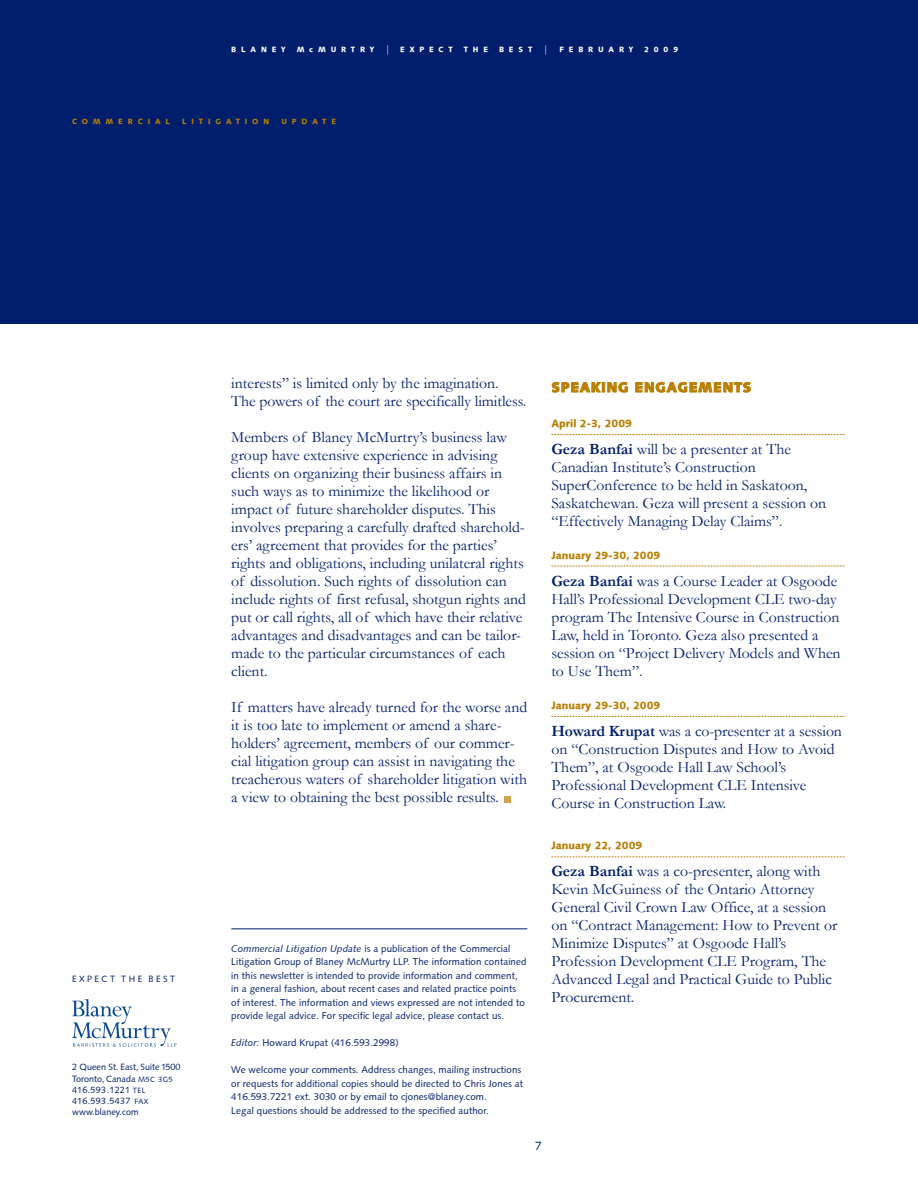
<style>
.page{position:relative;width:918px;height:1188px;background:#fff}
.page>*{position:absolute;margin:0;border:0;box-sizing:border-box;transform-origin:0 0}
.t1{font:15.75px/18px "Garamond";color:#001e6b}
.t2{font:900 13.5px "Syntax";letter-spacing:.07em;color:#b87e00}
.t3{font:12px "Syntax Roman";color:#001e6b}
.t4{font:900 10.5px "Syntax";color:#b87e00}
.t5{font:9.75px/13.5px "Syntax Roman";letter-spacing:.01em;color:#001e6b}
.t6{font:9px/11.2px "Syntax Roman";color:#001e6b}
.t7{font:9px "Syntax Roman";letter-spacing:.28em;color:#001e6b}
.t8{font:900 7.5px "Syntax";letter-spacing:.65em;color:#fff}
.t9{font:900 7.5px "Syntax";letter-spacing:.65em;color:#b87e00}
.s1{font-family:"Garamond";font-weight:400;font-size:10.5px}
.s2{font-size:7.5px}
.s3{font-style:italic}
.s4{font-weight:700}
</style>
<div class="page">
<div style="left:0;top:0;width:918px;height:324px;background:#001e6b"></div>
<svg style="left:72px;top:999px;width:104px;height:48px"></svg>
<hr style="left:231px;top:929px;width:296px;height:1px;background:#001e6b">
<div style="left:504px;top:796px;width:7px;height:6px;background:#cda54d"></div>
<svg style="left:551px;top:434px;width:293px;height:1px"></svg>
<svg style="left:551px;top:566px;width:293px;height:1px"></svg>
<svg style="left:551px;top:716px;width:293px;height:1px"></svg>
<svg style="left:551px;top:857px;width:293px;height:1px"></svg>
<p class="t8" style="left:231px;top:45px;width:56px">BLANEY</p>
<p class="t8" style="left:297px;top:45px;width:158px">McMURTRY <span class="s1">|</span> EXPECT</p>
<p class="t8" style="left:464px;top:45px;width:26px">THE</p>
<p class="t8" style="left:499px;top:45px;width:136px">BEST <span class="s1">|</span> FEBRUARY</p>
<p class="t8" style="left:644px;top:45px;width:36px">2009</p>
<p class="t9" style="left:72px;top:117px;width:100px">COMMERCIAL</p>
<p class="t9" style="left:182px;top:117px;width:89px">LITIGATION</p>
<p class="t9" style="left:281px;top:117px;width:56px">UPDATE</p>
<p class="t7" style="left:72px;top:974px;width:105px">EXPECT THE BEST</p>
<p class="t6" style="left:72px;top:1062px;width:110px">2 Queen St. East, Suite 1500<br>Toronto, Canada <span class="s2">M5C 3G5<br></span>416.593.1221 <span class="s2">TEL<br></span>416.593.5437 <span class="s2">FAX </span>www.blaney.com</p>
<p class="t1" style="left:231px;top:375px;width:296px">interests” is limited only by the imagination.<br>The powers of the court are specifically limitless.</p>
<p class="t1" style="left:231px;top:429px;width:296px">Members of Blaney McMurtry’s business law group have extensive experience in advising clients on organizing their business affairs in such ways as to minimize the likelihood or impact of future shareholder disputes. This involves preparing a carefully drafted sharehold&shy;ers’ agreement that provides for the parties’ rights and obligations, including unilateral rights of dissolution. Such rights of dissolution can include rights of first refusal, shotgun rights and put or call rights, all of which have their relative advantages and disadvantages and can be tailor&shy;made to the particular circumstances of each client.</p>
<p class="t1" style="left:231px;top:699px;width:297px">If matters have already turned for the worse and it is too late to implement or amend a share&shy;holders’ agreement, members of our commer&shy;cial litigation group can assist in navigating the treacherous waters of shareholder litigation with a view to obtaining the best possible results.</p>
<p class="t5" style="left:231px;top:941px;width:297px"><span class="s3">Commercial Litigation Update</span> is a publication of the Commercial Litigation Group of Blaney McMurtry LLP. The information contained in this newsletter is intended to provide information and comment, in a general fashion, about recent cases and related practice points of interest. The information and views expressed are not intended to provide legal advice. For specific legal advice, please contact us.</p>
<p class="t5" style="left:231px;top:1036px;width:169px"><span class="s3">Editor:</span> Howard Krupat (416.593.2998)</p>
<p class="t5" style="left:231px;top:1063px;width:293px">We welcome your comments. Address changes, mailing instructions or requests for additional copies should be directed to Chris Jones at 416.593.7221 ext. 3030 or by email to cjones@blaney.com.<br>Legal questions should be addressed to the specified author.</p>
<p class="t2" style="left:552px;top:379px;width:201px">SPEAKING ENGAGEMENTS</p>
<p class="t4" style="left:551px;top:417px;width:82px">April 2-3, 2009</p>
<p class="t1" style="left:551px;top:440px;width:276px"><span class="s4">Geza Banfai</span> will be a presenter at The Canadian Institute’s Construction SuperConference to be held in Saskatoon, Saskatchewan. Geza will present a session on “Effectively Managing Delay Claims”.</p>
<p class="t4" style="left:551px;top:549px;width:110px">January 29-30, 2009</p>
<p class="t1" style="left:551px;top:572px;width:291px"><span class="s4">Geza Banfai</span> was a Course Leader at Osgoode Hall’s Professional Development CLE two-day program The Intensive Course in Construction Law, held in Toronto. Geza also presented a session on “Project Delivery Models and When to Use Them”.</p>
<p class="t4" style="left:551px;top:699px;width:110px">January 29-30, 2009</p>
<p class="t1" style="left:551px;top:722px;width:292px"><span class="s4">Howard Krupat</span> was a co-presenter at a session on “Construction Disputes and How to Avoid Them”, at Osgoode Hall Law School’s Professional Development CLE Intensive Course in Construction Law.</p>
<p class="t4" style="left:551px;top:840px;width:92px">January 22, 2009</p>
<p class="t1" style="left:551px;top:863px;width:287px"><span class="s4">Geza Banfai</span> was a co-presenter, along with Kevin McGuiness of the Ontario Attorney General Civil Crown Law Office, at a session on “Contract Management: How to Prevent or Minimize Disputes” at Osgoode Hall’s Profession Development CLE Program, The Advanced Legal and Practical Guide to Public Procurement.</p>
<p class="t3" style="left:535px;top:1138px;width:8px">7</p>
</div>
